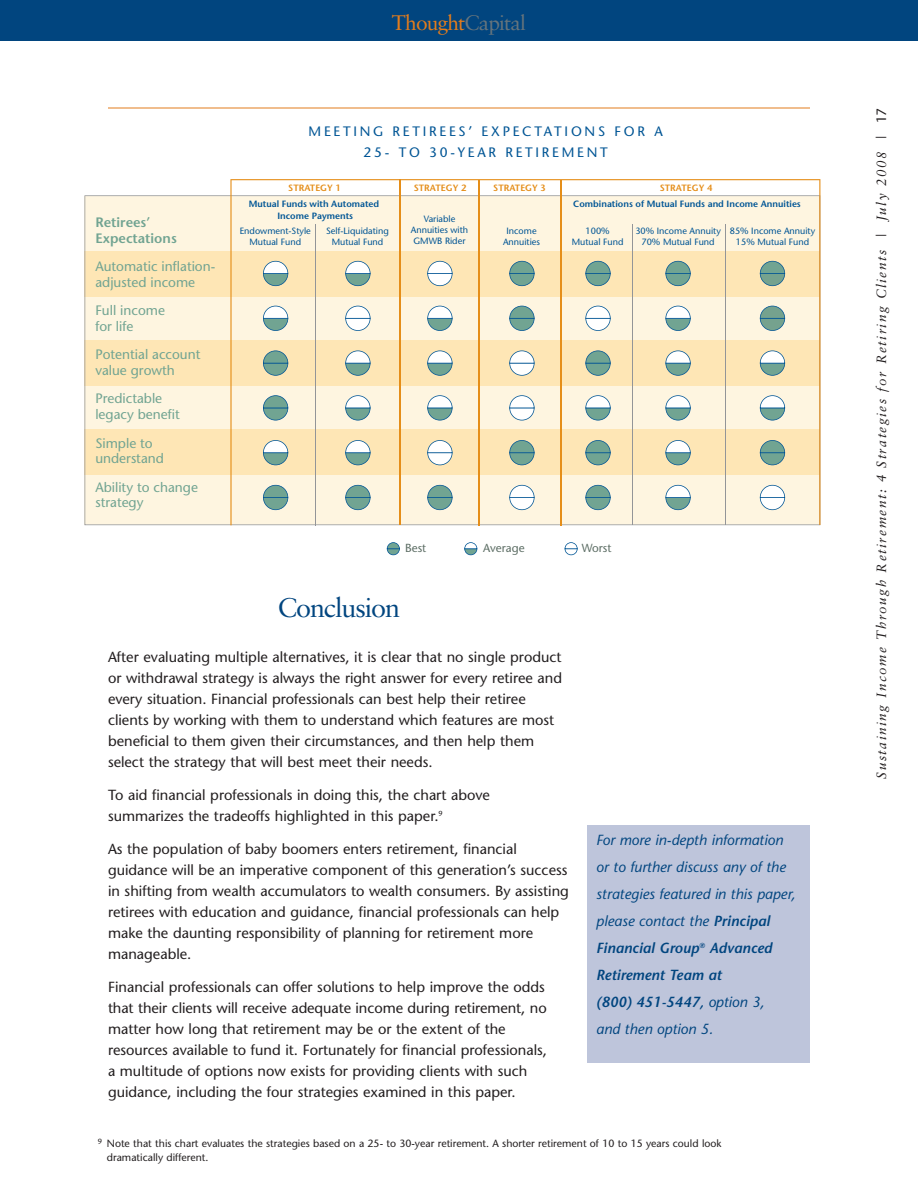
<style>
.page{position:relative;width:918px;height:1188px;background:#fff}
.page>*{position:absolute;margin:0;border:0;box-sizing:border-box;transform-origin:0 0}
.t1{font:27px "Sabon";letter-spacing:-.04em;color:#01457f}
.t2{font:21px "Sabon";letter-spacing:-.04em;color:#e37c1c}
.t3{font:14.7px/21px "Stone Sans";color:#231f20}
.t4{font:italic 14.7px/27px "Stone Sans";color:#01457f}
.t5{font:13.65px/15.1px "Stone Sans";color:#71a492}
.t6{font:13.65px/21.3px "Stone Sans";letter-spacing:.2em;color:#005595;text-align:center}
.t7{font:600 13.65px/15.1px "Stone Sans";color:#71a492}
.t8{font:italic 13.5px "Sabon";letter-spacing:.11em;color:#231f20}
.t9{font:11.7px "Stone Sans";color:#5d6e65}
.t10{font:10.5px/13.5px "Stone Sans";color:#231f20}
.t11{font:9.15px/11.4px "Stone Sans";color:#005595;text-align:center}
.t12{font:600 9.15px "Stone Sans";color:#005595}
.t13{font:600 9.15px "Stone Sans";color:#e58e19}
.s1{color:#66747c}
.s2{font-weight:600}
.s3{font-family:"Stone Sans";font-style:normal}
</style>
<div class="page">
<div style="left:0;top:0;width:918px;height:40px;background:#01457f"></div>
<hr style="left:108px;top:108px;width:702px;height:1px;background:#e37c1c">
<div style="left:587px;top:825px;width:223px;height:238px;background:#bec5db"></div>
<svg style="left:85px;top:195px;width:145px;height:330px;background:#fdeecd"></svg>
<svg style="left:230px;top:179px;width:590px;height:346px;background:#fcedcd"></svg>
<hr style="left:400px;top:180px;width:1px;height:345px;background:#e58e19">
<hr style="left:479px;top:180px;width:1px;height:345px;background:#e58e19">
<hr style="left:561px;top:180px;width:1px;height:345px;background:#e58e19">
<hr style="left:632px;top:224px;width:1px;height:301px;background:#939598">
<hr style="left:725px;top:224px;width:1px;height:301px;background:#939598">
<svg style="left:427px;top:261px;width:26px;height:25px"></svg>
<svg style="left:509px;top:261px;width:26px;height:25px"></svg>
<svg style="left:585px;top:261px;width:26px;height:25px"></svg>
<svg style="left:665px;top:261px;width:26px;height:25px"></svg>
<svg style="left:760px;top:261px;width:25px;height:25px"></svg>
<svg style="left:427px;top:306px;width:26px;height:25px"></svg>
<svg style="left:509px;top:306px;width:26px;height:25px"></svg>
<svg style="left:585px;top:306px;width:26px;height:25px"></svg>
<svg style="left:665px;top:306px;width:26px;height:25px"></svg>
<svg style="left:760px;top:306px;width:25px;height:25px"></svg>
<svg style="left:427px;top:350px;width:26px;height:26px"></svg>
<svg style="left:509px;top:350px;width:26px;height:26px"></svg>
<svg style="left:585px;top:350px;width:26px;height:26px"></svg>
<svg style="left:665px;top:350px;width:26px;height:26px"></svg>
<svg style="left:760px;top:350px;width:25px;height:26px"></svg>
<svg style="left:427px;top:395px;width:26px;height:26px"></svg>
<svg style="left:509px;top:395px;width:26px;height:26px"></svg>
<svg style="left:585px;top:395px;width:26px;height:26px"></svg>
<svg style="left:665px;top:395px;width:26px;height:26px"></svg>
<svg style="left:760px;top:395px;width:25px;height:26px"></svg>
<svg style="left:427px;top:440px;width:26px;height:25px"></svg>
<svg style="left:509px;top:440px;width:26px;height:25px"></svg>
<svg style="left:585px;top:440px;width:26px;height:25px"></svg>
<svg style="left:665px;top:440px;width:26px;height:25px"></svg>
<svg style="left:760px;top:440px;width:25px;height:25px"></svg>
<svg style="left:427px;top:485px;width:26px;height:25px"></svg>
<svg style="left:345px;top:261px;width:26px;height:25px"></svg>
<svg style="left:345px;top:306px;width:26px;height:25px"></svg>
<svg style="left:345px;top:350px;width:26px;height:26px"></svg>
<svg style="left:345px;top:395px;width:26px;height:26px"></svg>
<svg style="left:345px;top:440px;width:26px;height:25px"></svg>
<svg style="left:345px;top:485px;width:26px;height:25px"></svg>
<svg style="left:263px;top:261px;width:25px;height:25px"></svg>
<svg style="left:263px;top:306px;width:25px;height:25px"></svg>
<svg style="left:263px;top:350px;width:25px;height:26px"></svg>
<svg style="left:263px;top:395px;width:25px;height:26px"></svg>
<svg style="left:263px;top:440px;width:25px;height:25px"></svg>
<svg style="left:263px;top:485px;width:25px;height:25px"></svg>
<svg style="left:509px;top:485px;width:26px;height:25px"></svg>
<svg style="left:585px;top:485px;width:26px;height:25px"></svg>
<svg style="left:665px;top:485px;width:26px;height:25px"></svg>
<svg style="left:760px;top:485px;width:25px;height:25px"></svg>
<svg style="left:387px;top:542px;width:13px;height:13px"></svg>
<svg style="left:464px;top:542px;width:13px;height:13px"></svg>
<svg style="left:565px;top:542px;width:13px;height:13px"></svg>
<h2 class="t2" style="left:392px;top:13px;width:136px">Thought<span class="s1">Capital</span></h2>
<p class="t6" style="left:309px;top:122px;width:356px">MEETING RETIREES’ EXPECTATIONS FOR A<br>25- TO 30-YEAR RETIREMENT</p>
<p class="t7" style="left:95px;top:216px;width:83px">Retirees’<br>Expectations</p>
<p class="t5" style="left:95px;top:260px;width:121px">Automatic inflation&shy;adjusted income</p>
<p class="t5" style="left:95px;top:305px;width:71px">Full income for life</p>
<p class="t5" style="left:95px;top:349px;width:107px">Potential account value growth</p>
<p class="t5" style="left:95px;top:393px;width:86px">Predictable legacy benefit</p>
<p class="t5" style="left:95px;top:437px;width:70px">Simple to understand</p>
<p class="t5" style="left:95px;top:481px;width:104px">Ability to change strategy</p>
<p class="t13" style="left:288px;top:184px;width:54px">STRATEGY 1</p>
<p class="t13" style="left:414px;top:184px;width:54px">STRATEGY 2</p>
<p class="t13" style="left:493px;top:184px;width:54px">STRATEGY 3</p>
<p class="t13" style="left:660px;top:184px;width:54px">STRATEGY 4</p>
<p class="t12" style="left:249px;top:201px;width:132px">Mutual Funds with Automated</p>
<p class="t12" style="left:573px;top:201px;width:229px">Combinations of Mutual Funds and Income Annuities</p>
<p class="t12" style="left:278px;top:212px;width:77px">Income Payments</p>
<p class="t11" style="left:411px;top:214px;width:59px">Variable<br>Annuities with<br>GMWB Rider</p>
<p class="t11" style="left:240px;top:226px;width:73px">Endowment-Style<br>Mutual Fund</p>
<p class="t11" style="left:326px;top:226px;width:64px">Self-Liquidating<br>Mutual Fund</p>
<p class="t11" style="left:503px;top:226px;width:39px">Income<br>Annuities</p>
<p class="t11" style="left:572px;top:226px;width:53px">100%<br>Mutual Fund</p>
<p class="t11" style="left:635px;top:226px;width:87px">30% Income Annuity<br>70% Mutual Fund</p>
<p class="t11" style="left:730px;top:226px;width:87px">85% Income Annuity<br>15% Mutual Fund</p>
<p class="t9" style="left:405px;top:543px;width:23px">Best</p>
<p class="t9" style="left:483px;top:543px;width:43px">Average</p>
<p class="t9" style="left:582px;top:543px;width:31px">Worst</p>
<h1 class="t1" style="left:278px;top:597px;width:124px">Conclusion</h1>
<p class="t3" style="left:108px;top:648px;width:456px">After evaluating multiple alternatives, it is clear that no single product or withdrawal strategy is always the right answer for every retiree and every situation. Financial professionals can best help their retiree clients by working with them to understand which features are most beneficial to them given their circumstances, and then help them select the strategy that will best meet their needs.</p>
<p class="t3" style="left:108px;top:786px;width:384px">To aid financial professionals in doing this, the chart above summarizes the tradeoffs highlighted in this paper.<sup>9</sup></p>
<p class="t3" style="left:108px;top:840px;width:462px">As the population of baby boomers enters retirement, financial guidance will be an imperative component of this generation’s success in shifting from wealth accumulators to wealth consumers. By assisting retirees with education and guidance, financial professionals can help make the daunting responsibility of planning for retirement more manageable.</p>
<p class="t3" style="left:108px;top:978px;width:441px">Financial professionals can offer solutions to help improve the odds that their clients will receive adequate income during retirement, no matter how long that retirement may be or the extent of the resources available to fund it. Fortunately for financial professionals, a multitude of options now exists for providing clients with such guidance, including the four strategies examined in this paper.</p>
<p class="t4" style="left:596px;top:828px;width:201px">For more in-depth information or to further discuss any of the strategies featured in this paper, please contact the <span class="s2">Principal<br>Financial Group</span><sup>®</sup> <span class="s2">Advanced<br>Retirement Team at<br>(800) 451-5447,</span> option 3,<br>and then option 5.</p>
<p class="t10" style="left:107px;top:1138px;width:616px;text-indent:-9px"><sup>9</sup> Note that this chart evaluates the strategies based on a 25- to 30-year retirement. A shorter retirement of 10 to 15 years could look dramatically different.</p>
<p class="t8" style="left:876px;top:779px;width:672px;rotate:-90deg">Sustaining Income Through Retirement: 4 Strategies for Retiring Clients | July 2008 | <span class="s3">17</span></p>
</div>
